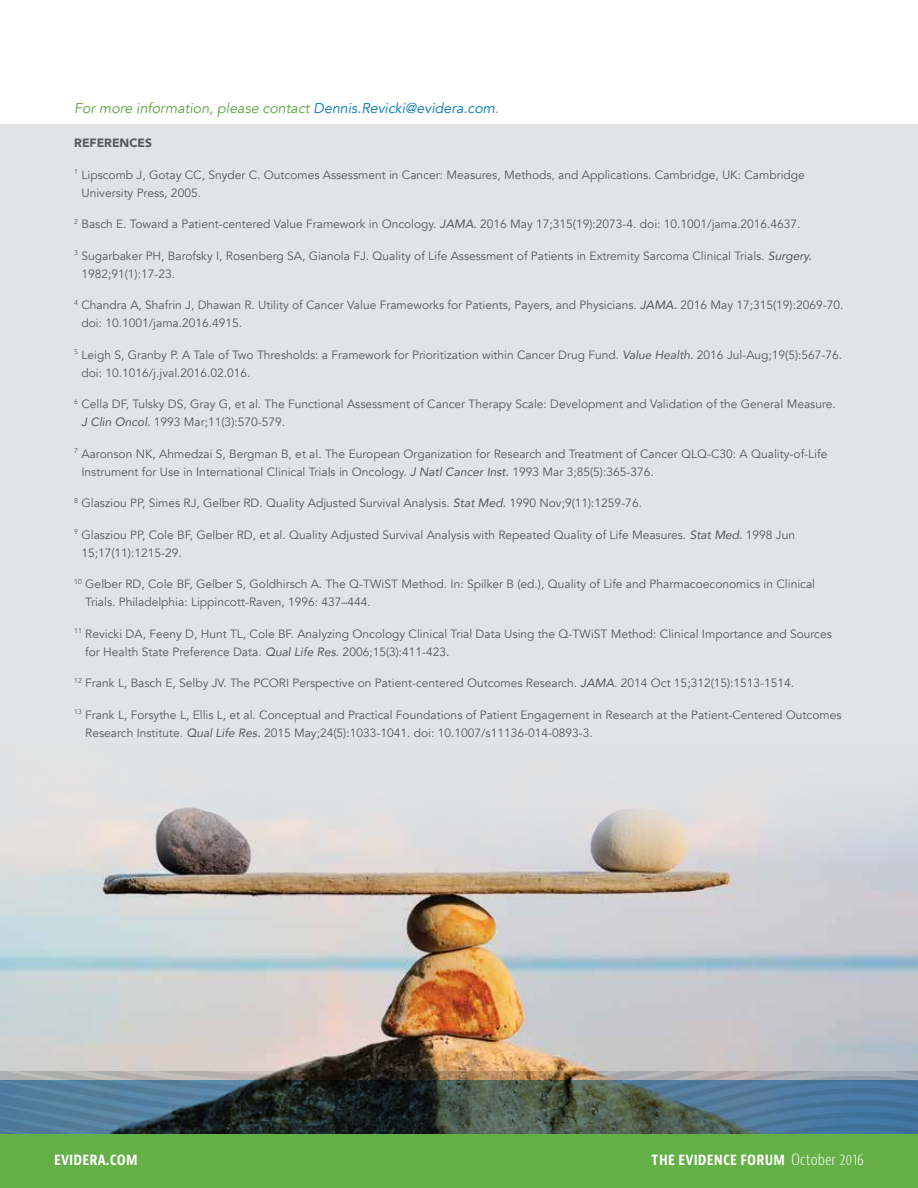
<style>
.page{position:relative;width:918px;height:1188px;background:#fff}
.page>*{position:absolute;margin:0;border:0;box-sizing:border-box;transform-origin:0 0}
.t1{font:700 condensed 15px "Bernino Sans";letter-spacing:.01em;color:#fff}
.t2{font:italic 14.25px "Avenir";color:#5aa13f}
.t3{font:12px/18px "Avenir";color:#58595b}
.t4{font:900 12px "Avenir";color:#58595b}
.s1{color:#0078ae}
.s2{font-style:italic}
.s3{font-weight:300}
</style>
<div class="page">
<div style="left:0;top:1134px;width:918px;height:54px;background:#64b046"></div>
<div style="left:0;top:124px;width:918px;height:1010px;background:#e2e3e4"></div>
<img style="left:0;top:868px;width:918px;height:203px">
<svg style="left:0;top:799px;width:918px;height:69px"></svg>
<svg style="left:0;top:1071px;width:918px;height:63px;background:#4c616a"></svg>
<p class="t2" style="left:74px;top:99px;width:426px">For more information, please contact <span class="s1">Dennis.Revicki@evidera.com</span>.</p>
<p class="t4" style="left:74px;top:133px;width:79px">REFERENCES</p>
<p class="t3" style="left:81px;top:166px;width:725px;text-indent:-7px"><sup>1</sup> Lipscomb J, Gotay CC, Snyder C. Outcomes Assessment in Cancer: Measures, Methods, and Applications. Cambridge, UK: Cambridge<br>University Press, 2005.</p>
<p class="t3" style="left:74px;top:215px;width:728px"><sup>2</sup> Basch E. Toward a Patient-centered Value Framework in Oncology. <span class="s2">JAMA.</span> 2016 May 17;315(19):2073-4. doi: 10.1001/jama.2016.4637.</p>
<p class="t3" style="left:81px;top:247px;width:732px;text-indent:-7px"><sup>3</sup> Sugarbaker PH, Barofsky I, Rosenberg SA, Gianola FJ. Quality of Life Assessment of Patients in Extremity Sarcoma Clinical Trials. <span class="s2">Surgery.<br></span>1982;91(1):17-23.</p>
<p class="t3" style="left:81px;top:296px;width:763px;text-indent:-7px"><sup>4</sup> Chandra A, Shafrin J, Dhawan R. Utility of Cancer Value Frameworks for Patients, Payers, and Physicians. <span class="s2">JAMA.</span> 2016 May 17;315(19):2069-70. doi: 10.1001/jama.2016.4915.</p>
<p class="t3" style="left:81px;top:346px;width:762px;text-indent:-7px"><sup>5</sup> Leigh S, Granby P. A Tale of Two Thresholds: a Framework for Prioritization within Cancer Drug Fund. <span class="s2">Value Health.</span> 2016 Jul-Aug;19(5):567-76. doi: 10.1016/j.jval.2016.02.016.</p>
<p class="t3" style="left:81px;top:395px;width:756px;text-indent:-7px"><sup>6</sup> Cella DF, Tulsky DS, Gray G, et al. The Functional Assessment of Cancer Therapy Scale: Development and Validation of the General Measure.<br><span class="s2">J Clin Oncol.</span> 1993 Mar;11(3):570-579.</p>
<p class="t3" style="left:81px;top:445px;width:747px;text-indent:-7px"><sup>7</sup> Aaronson NK, Ahmedzai S, Bergman B, et al. The European Organization for Research and Treatment of Cancer QLQ-C30: A Quality-of-Life<br>Instrument for Use in International Clinical Trials in Oncology. <span class="s2">J Natl Cancer Inst.</span> 1993 Mar 3;85(5):365-376.</p>
<p class="t3" style="left:74px;top:494px;width:569px"><sup>8</sup> Glasziou PP, Simes RJ, Gelber RD. Quality Adjusted Survival Analysis. <span class="s2">Stat Med.</span> 1990 Nov;9(11):1259-76.</p>
<p class="t3" style="left:81px;top:526px;width:715px;text-indent:-7px"><sup>9</sup> Glasziou PP, Cole BF, Gelber RD, et al. Quality Adjusted Survival Analysis with Repeated Quality of Life Measures. <span class="s2">Stat Med.</span> 1998 Jun<br>15;17(11):1215-29.</p>
<p class="t3" style="left:85px;top:575px;width:731px;text-indent:-11px"><sup>10</sup> Gelber RD, Cole BF, Gelber S, Goldhirsch A. The Q-TWiST Method. In: Spilker B (ed.), Quality of Life and Pharmacoeconomics in Clinical<br>Trials. Philadelphia: Lippincott-Raven, 1996: 437–444.</p>
<p class="t3" style="left:85px;top:625px;width:748px;text-indent:-11px"><sup>11</sup> Revicki DA, Feeny D, Hunt TL, Cole BF. Analyzing Oncology Clinical Trial Data Using the Q-TWiST Method: Clinical Importance and Sources for Health State Preference Data. <span class="s2">Qual Life Res</span>. 2006;15(3):411-423.</p>
<p class="t3" style="left:74px;top:674px;width:722px"><sup>12</sup> Frank L, Basch E, Selby JV. The PCORI Perspective on Patient-centered Outcomes Research. <span class="s2">JAMA</span>. 2014 Oct 15;312(15):1513-1514.</p>
<p class="t3" style="left:85px;top:706px;width:758px;text-indent:-11px"><sup>13</sup> Frank L, Forsythe L, Ellis L, et al. Conceptual and Practical Foundations of Patient Engagement in Research at the Patient-Centered Outcomes<br>Research Institute. <span class="s2">Qual Life Res.</span> 2015 May;24(5):1033-1041. doi: 10.1007/s11136-014-0893-3.</p>
<p class="t1" style="left:54px;top:1150px;width:85px">EVIDERA.COM</p>
<p class="t1" style="left:652px;top:1150px;width:214px">THE EVIDENCE FORUM <span class="s3">October 2016</span></p>
</div>
